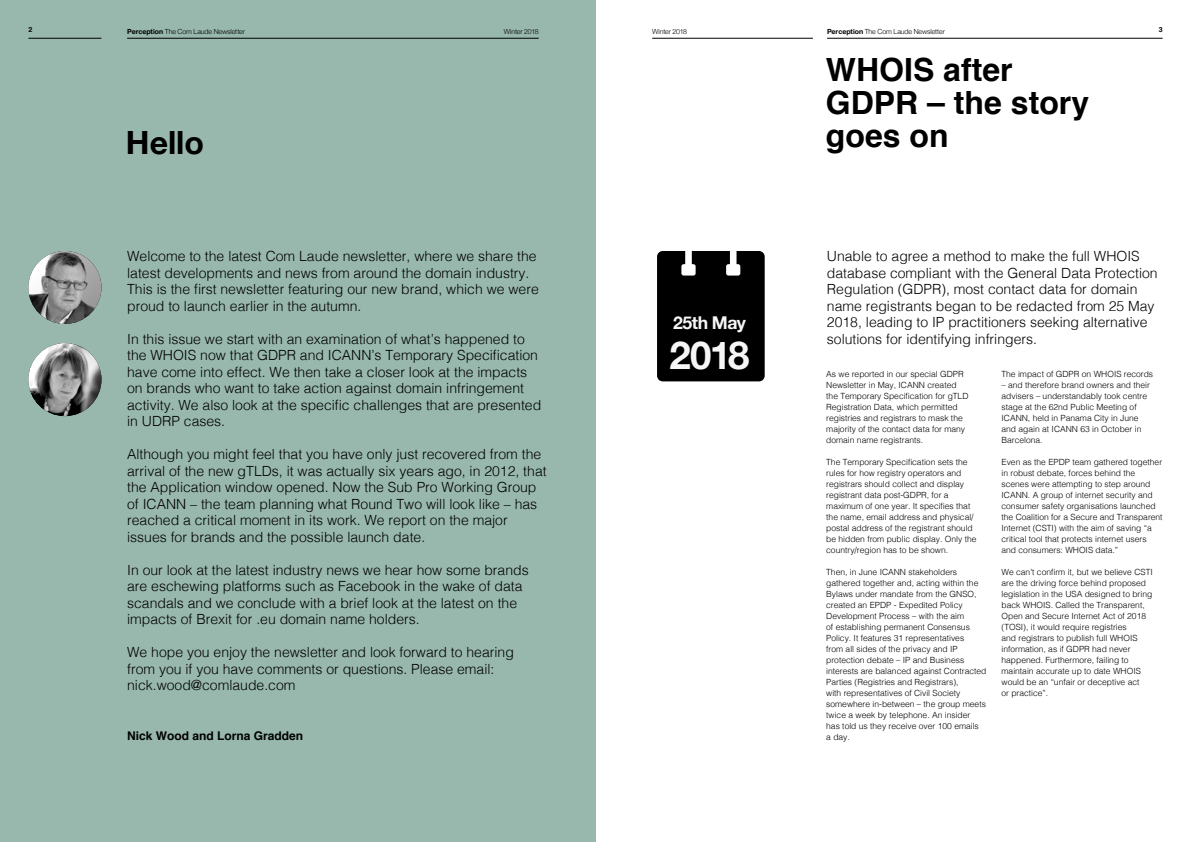
<style>
.page{position:relative;width:1191px;height:842px;background:#fff}
.page>*{position:absolute;margin:0;border:0;box-sizing:border-box;transform-origin:0 0}
.t1{font:700 38.4px "Helvetica Neue";color:#f6f6f6}
.t2{font:700 32px/33px "Helvetica";color:#000}
.t3{font:700 32px "Helvetica Neue";color:#000}
.t4{font:700 17.6px "Helvetica Neue";letter-spacing:-.025em;color:#f6f6f6}
.t5{font:300 14px/16.5px "Helvetica";color:#000}
.t6{font:700 12px "Helvetica";color:#000}
.t7{font:300 8.5px/11px "Helvetica";color:#000}
.t8{font:300 7px "Helvetica Neue";letter-spacing:-.01em;color:#000}
.t9{font:700 7px "Helvetica";color:#000}
.s1{font-weight:700}
</style>
<div class="page">
<div style="left:0;top:0;width:595px;height:842px;background:#98b8ad"></div>
<img style="left:28px;top:251px;width:73px;height:73px;border-radius:37px">
<img style="left:28px;top:343px;width:73px;height:73px;border-radius:37px">
<hr style="left:827px;top:38px;width:335px;height:1px;background:#000">
<hr style="left:652px;top:38px;width:161px;height:1px;background:#000">
<hr style="left:127px;top:38px;width:412px;height:1px;background:#000">
<hr style="left:28px;top:38px;width:73px;height:1px;background:#000">
<div style="left:657px;top:251px;width:107px;height:130px;background:#000"></div>
<p class="t9" style="left:28px;top:25px;width:5px">2</p>
<p class="t8" style="left:127px;top:26px;width:119px"><span class="s1">Perception</span> The Com Laude Newsletter</p>
<p class="t8" style="left:504px;top:26px;width:36px">Winter 2018</p>
<p class="t8" style="left:652px;top:26px;width:36px">Winter 2018</p>
<p class="t8" style="left:827px;top:26px;width:119px"><span class="s1">Perception</span> The Com Laude Newsletter</p>
<p class="t9" style="left:1158px;top:25px;width:5px">3</p>
<h2 class="t2" style="left:826px;top:53px;width:265px">WHOIS after<br>GDPR – the story</h2>
<h2 class="t3" style="left:126px;top:118px;width:80px">Hello</h2>
<h2 class="t2" style="left:826px;top:119px;width:124px">goes on</h2>
<h3 class="t5" style="left:127px;top:247px;width:413px">Welcome to the latest Com Laude newsletter, where we share the latest developments and news from around the domain industry.<br>This is the first newsletter featuring our new brand, which we were proud to launch earlier in the autumn.</h3>
<p class="t5" style="left:127px;top:329px;width:415px">In this issue we start with an examination of what’s happened to the WHOIS now that GDPR and ICANN’s Temporary Specification have come into effect. We then take a closer look at the impacts on brands who want to take action against domain infringement activity. We also look at the specific challenges that are presented in UDRP cases.</p>
<p class="t5" style="left:127px;top:445px;width:421px">Although you might feel that you have only just recovered from the arrival of the new gTLDs, it was actually six years ago, in 2012, that the Application window opened. Now the Sub Pro Working Group of ICANN – the team planning what Round Two will look like – has reached a critical moment in its work. We report on the major issues for brands and the possible launch date.</p>
<h3 class="t5" style="left:127px;top:560px;width:403px">In our look at the latest industry news we hear how some brands are eschewing platforms such as Facebook in the wake of data scandals and we conclude with a brief look at the latest on the impacts of Brexit for .eu domain name holders.</h3>
<h3 class="t5" style="left:127px;top:643px;width:388px">We hope you enjoy the newsletter and look forward to hearing from you if you have comments or questions. Please email: nick.wood@comlaude.com</h3>
<h3 class="t6" style="left:127px;top:728px;width:178px">Nick Wood and Lorna Gradden</h3>
<h3 class="t4" style="left:673px;top:309px;width:74px">25th May</h3>
<h1 class="t1" style="left:669px;top:325px;width:82px">2018</h1>
<p class="t5" style="left:827px;top:247px;width:332px">Unable to agree a method to make the full WHOIS database compliant with the General Data Protection Regulation (GDPR), most contact data for domain name registrants began to be redacted from 25 May 2018, leading to IP practitioners seeking alternative solutions for identifying infringers.</p>
<p class="t7" style="left:826px;top:367px;width:144px">As we reported in our special GDPR Newsletter in May, ICANN created the Temporary Specification for gTLD Registration Data, which permitted registries and registrars to mask the majority of the contact data for many domain name registrants.</p>
<p class="t7" style="left:826px;top:455px;width:152px">The Temporary Specification sets the rules for how registry operators and registrars should collect and display registrant data post-GDPR, for a maximum of one year. It specifies that the name, email address and physical/ postal address of the registrant should be hidden from public display. Only the country/region has to be shown.</p>
<p class="t7" style="left:826px;top:565px;width:162px">Then, in June ICANN stakeholders gathered together and, acting within the Bylaws under mandate from the GNSO, created an EPDP - Expedited Policy Development Process – with the aim<br>of establishing permanent Consensus Policy. It features 31 representatives<br>from all sides of the privacy and IP protection debate – IP and Business interests are balanced against Contracted Parties (Registries and Registrars),<br>with representatives of Civil Society somewhere in-between – the group meets twice a week by telephone. An insider<br>has told us they receive over 100 emails<br>a day.</p>
<p class="t7" style="left:1001px;top:367px;width:153px">The impact of GDPR on WHOIS records</p>
<p class="t7" style="left:1001px;top:378px;width:150px">– and therefore brand owners and their advisers – understandably took centre stage at the 62nd Public Meeting of<br>ICANN, held in Panama City in June and again at ICANN 63 in October in<br>Barcelona.</p>
<p class="t7" style="left:1001px;top:455px;width:163px">Even as the EPDP team gathered together in robust debate, forces behind the scenes were attempting to step around ICANN. A group of internet security and consumer safety organisations launched the Coalition for a Secure and Transparent Internet (CSTI) with the aim of saving “a critical tool that protects internet users and consumers: WHOIS data.”</p>
<p class="t7" style="left:1001px;top:565px;width:153px">We can’t confirm it, but we believe CSTI are the driving force behind proposed legislation in the USA designed to bring back WHOIS. Called the Transparent, Open and Secure Internet Act of 2018 (TOSI), it would require registries<br>and registrars to publish full WHOIS information, as if GDPR had never happened. Furthermore, failing to maintain accurate up to date WHOIS would be an “unfair or deceptive act<br>or practice”.</p>
</div>
